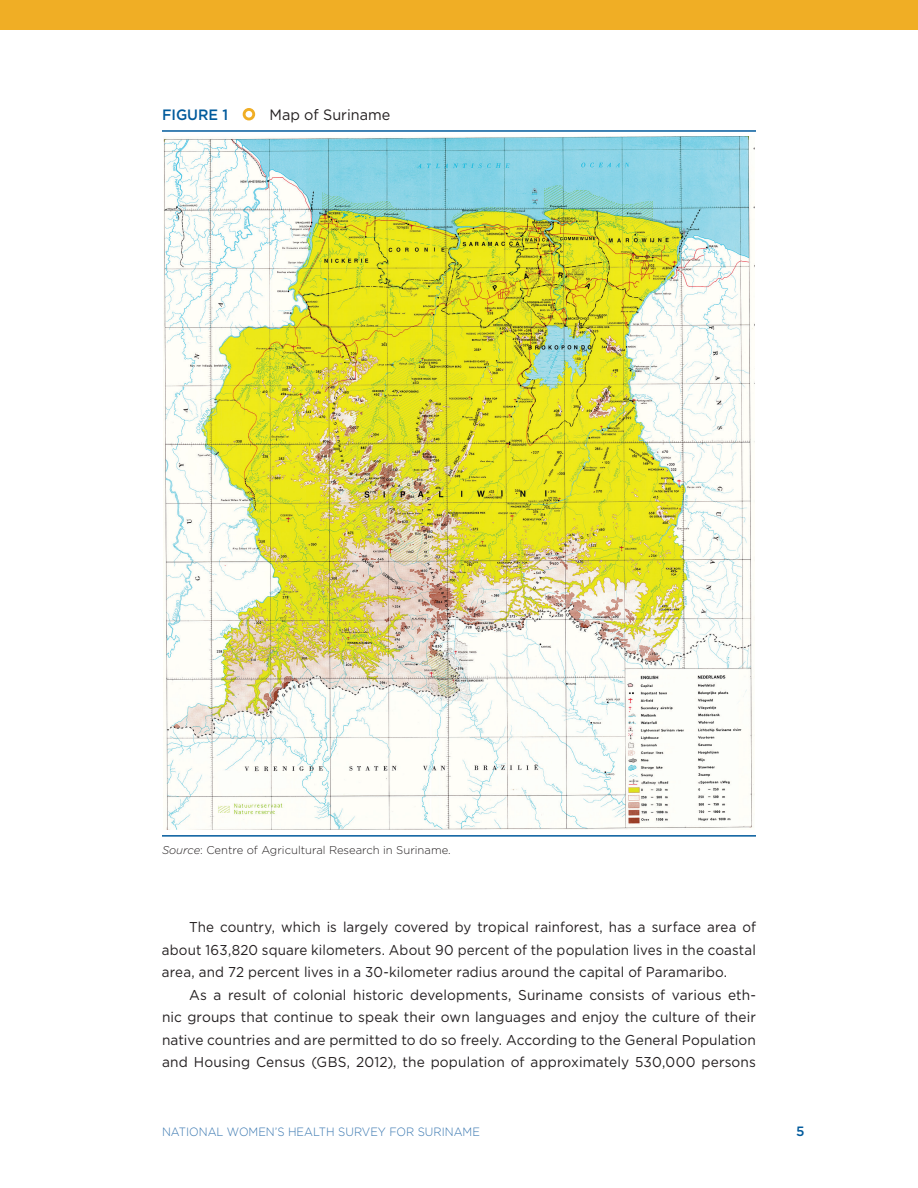
<style>
.page{position:relative;width:918px;height:1188px;background:#fff}
.page>*{position:absolute;margin:0;border:0;box-sizing:border-box;transform-origin:0 0}
.t1{font:15px "Gotham";color:#231f20;scale:.96 1}
.t2{font:500 15px "Gotham";color:#005a9c;scale:.96 1}
.t3{font:14.25px/22.5px "Gotham";letter-spacing:.01em;color:#231f20;text-align:justify;scale:.96 1}
.t4{font:14.25px/22.5px "Gotham";letter-spacing:.01em;color:#231f20;text-align:justify;scale:.94 1}
.t5{font:500 13.5px "Gotham";color:#005a9c}
.t6{font:300 12px "Gotham";color:#3675af;scale:.94 1}
.t7{font:300 11.25px "Gotham";color:#231f20}
.s1{font-style:italic}
</style>
<div class="page">
<div style="left:0;top:0;width:918px;height:30px;background:#f0ae25"></div>
<hr style="left:162px;top:130px;width:594px;height:2px;background:#005a9c">
<hr style="left:162px;top:835px;width:594px;height:2px;background:#005a9c">
<div style="left:243px;top:108px;width:12px;height:12px;border:3px solid #f0ae25;border-radius:50%"></div>
<img style="left:164px;top:137px;width:590px;height:693px">
<p class="t2" style="left:162px;top:105px;width:71px">FIGURE 1</p>
<p class="t1" style="left:270px;top:106px;width:127px">Map of Suriname</p>
<p class="t7" style="left:162px;top:843px;width:290px"><span class="s1">Source</span>: Centre of Agricultural Research in Suriname.</p>
<p class="t4" style="left:162px;top:916px;width:633px;text-indent:27px">The country, which is largely covered by tropical rainforest, has a surface area of about 163,820 square kilometers. About 90 percent of the population lives in the coastal area, and 72 percent lives in a 30-kilometer radius around the capital of Paramaribo.</p>
<p class="t3" style="left:162px;top:983px;width:620px;text-indent:27px">As a result of colonial historic developments, Suriname consists of various eth&shy;nic groups that continue to speak their own languages and enjoy the culture of their native countries and are permitted to do so freely. According to the General Population and Housing Census (GBS, 2012), the population of approximately 530,000 persons</p>
<p class="t6" style="left:162px;top:1124px;width:340px">NATIONAL WOMEN’S HEALTH SURVEY FOR SURINAME</p>
<p class="t5" style="left:796px;top:1122px;width:10px">5</p>
</div>
